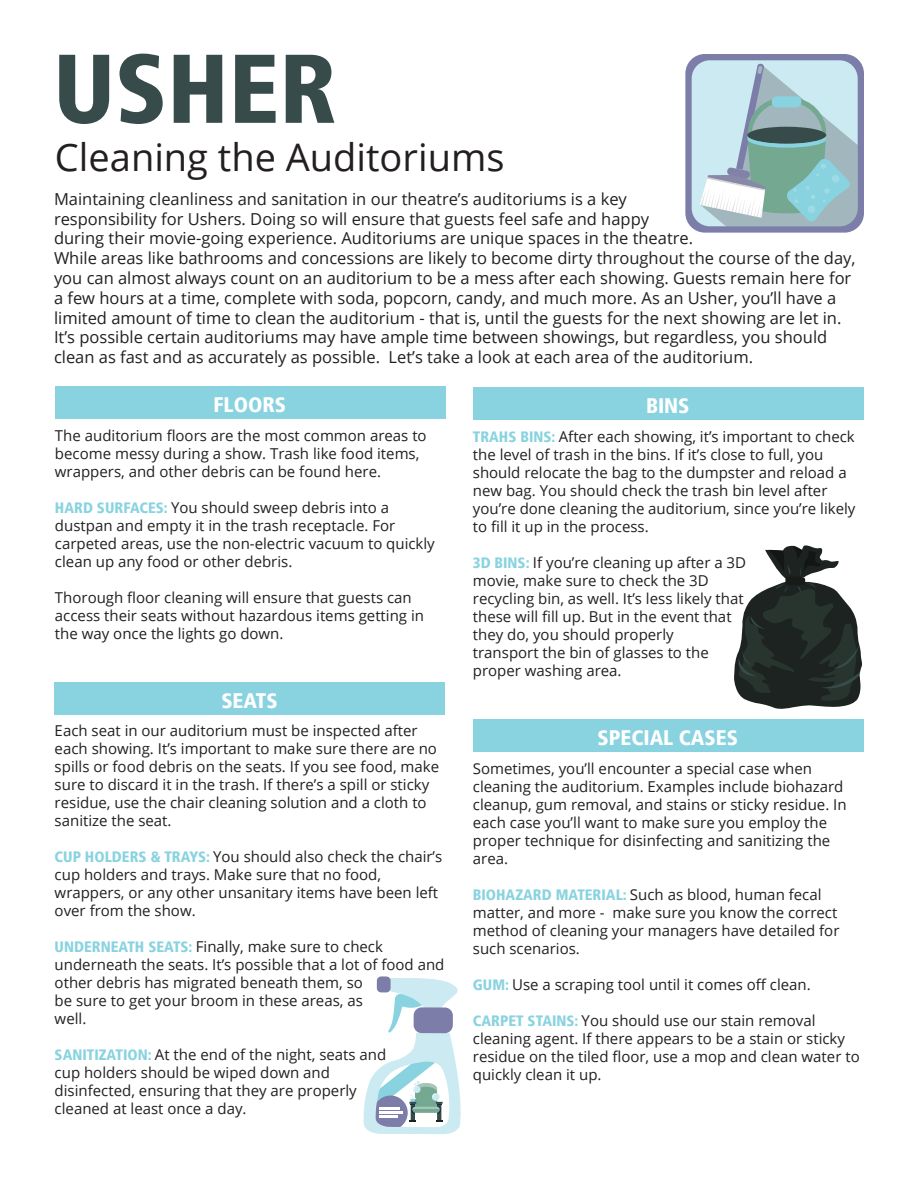
<style>
.page{position:relative;width:918px;height:1188px;background:#fff}
.page>*{position:absolute;margin:0;border:0;box-sizing:border-box;transform-origin:0 0}
.t1{font:900 condensed 97.5px "Frutiger LT Std";color:#374b4b}
.t2{font:37.95px "Open Sans";color:#231f20}
.t3{font:900 condensed 21px "Frutiger LT";color:#fff}
.t4{font:16.5px/19.8px "Open Sans";color:#231f20}
.t5{font:15px/18px "Open Sans";color:#231f20}
.s1{font-family:"Frutiger LT";font-weight:900;font-stretch:condensed;color:#89d3e0}
</style>
<div class="page">
<div style="left:685px;top:54px;width:179px;height:179px;background:#7c7da9;border-radius:20px"></div>
<div style="left:692px;top:60px;width:166px;height:166px;background:#cceaf2;border-radius:18px"></div>
<svg style="left:700px;top:63px;width:158px;height:163px"></svg>
<div style="left:55px;top:386px;width:390px;height:33px;background:#89d3e0"></div>
<div style="left:55px;top:682px;width:390px;height:32px;background:#89d3e0"></div>
<div style="left:473px;top:719px;width:390px;height:33px;background:#89d3e0"></div>
<div style="left:473px;top:387px;width:390px;height:33px;background:#89d3e0"></div>
<svg style="left:377px;top:976px;width:14px;height:16px"></svg>
<svg style="left:363px;top:978px;width:98px;height:156px"></svg>
<hr style="left:379px;top:1107px;width:21px;height:2px;background:#fff">
<hr style="left:379px;top:1111px;width:24px;height:3px;background:#fff">
<hr style="left:379px;top:1115px;width:18px;height:3px;background:#fff">
<svg style="left:734px;top:545px;width:128px;height:164px"></svg>
<h1 class="t1" style="left:53px;top:30px;width:285px">USHER</h1>
<h2 class="t2" style="left:55px;top:131px;width:451px">Cleaning the Auditoriums</h2>
<p class="t4" style="left:54px;top:188px;width:803px">Maintaining cleanliness and sanitation in our theatre’s auditoriums is a key<br>responsibility for Ushers. Doing so will ensure that guests feel safe and happy<br>during their movie-going experience. Auditoriums are unique spaces in the theatre.<br>While areas like bathrooms and concessions are likely to become dirty throughout the course of the day, you can almost always count on an auditorium to be a mess after each showing. Guests remain here for a few hours at a time, complete with soda, popcorn, candy, and much more. As an Usher, you’ll have a limited amount of time to clean the auditorium - that is, until the guests for the next showing are let in.<br>It’s possible certain auditoriums may have ample time between showings, but regardless, you should clean as fast and as accurately as possible. Let’s take a look at each area of the auditorium.</p>
<h3 class="t3" style="left:214px;top:392px;width:74px">FLOORS</h3>
<p class="t5" style="left:55px;top:426px;width:373px">The auditorium floors are the most common areas to become messy during a show. Trash like food items, wrappers, and other debris can be found here.</p>
<p class="t5" style="left:55px;top:498px;width:381px"><span class="s1">HARD SURFACES:</span> You should sweep debris into a dustpan and empty it in the trash receptacle. For carpeted areas, use the non-electric vacuum to quickly clean up any food or other debris.</p>
<p class="t5" style="left:55px;top:588px;width:371px">Thorough floor cleaning will ensure that guests can access their seats without hazardous items getting in the way once the lights go down.</p>
<h3 class="t3" style="left:646px;top:394px;width:45px">BINS</h3>
<p class="t5" style="left:473px;top:427px;width:384px"><span class="s1">TRAHS BINS:</span> After each showing, it’s important to check the level of trash in the bins. If it’s close to full, you should relocate the bag to the dumpster and reload a new bag. You should check the trash bin level after you’re done cleaning the auditorium, since you’re likely to fill it up in the process.</p>
<p class="t5" style="left:473px;top:553px;width:275px"><span class="s1">3D BINS:</span> If you’re cleaning up after a 3D movie, make sure to check the 3D recycling bin, as well. It’s less likely that these will fill up. But in the event that they do, you should properly<br>transport the bin of glasses to the proper washing area.</p>
<h3 class="t3" style="left:221px;top:688px;width:58px">SEATS</h3>
<p class="t5" style="left:55px;top:721px;width:386px">Each seat in our auditorium must be inspected after each showing. It’s important to make sure there are no spills or food debris on the seats. If you see food, make sure to discard it in the trash. If there’s a spill or sticky residue, use the chair cleaning solution and a cloth to sanitize the seat.</p>
<p class="t5" style="left:55px;top:847px;width:389px"><span class="s1">CUP HOLDERS &amp; TRAYS:</span> You should also check the chair’s cup holders and trays. Make sure that no food, wrappers, or any other unsanitary items have been left over from the show.</p>
<p class="t5" style="left:55px;top:937px;width:391px"><span class="s1">UNDERNEATH SEATS:</span> Finally, make sure to check underneath the seats. It’s possible that a lot of food and other debris has migrated beneath them, so<br>be sure to get your broom in these areas, as<br>well.</p>
<p class="t5" style="left:55px;top:1045px;width:333px"><span class="s1">SANITIZATION:</span> At the end of the night, seats and cup holders should be wiped down and disinfected, ensuring that they are properly cleaned at least once a day.</p>
<h3 class="t3" style="left:598px;top:725px;width:142px">SPECIAL CASES</h3>
<p class="t5" style="left:473px;top:759px;width:375px">Sometimes, you’ll encounter a special case when cleaning the auditorium. Examples include biohazard cleanup, gum removal, and stains or sticky residue. In each case you’ll want to make sure you employ the proper technique for disinfecting and sanitizing the area.</p>
<p class="t5" style="left:473px;top:885px;width:368px"><span class="s1">BIOHAZARD MATERIAL:</span> Such as blood, human fecal matter, and more - make sure you know the correct method of cleaning your managers have detailed for such scenarios.</p>
<p class="t5" style="left:473px;top:975px;width:339px"><span class="s1">GUM:</span> Use a scraping tool until it comes off clean.</p>
<p class="t5" style="left:473px;top:1011px;width:388px"><span class="s1">CARPET STAINS:</span> You should use our stain removal cleaning agent. If there appears to be a stain or sticky residue on the tiled floor, use a mop and clean water to quickly clean it up.</p>
</div>
